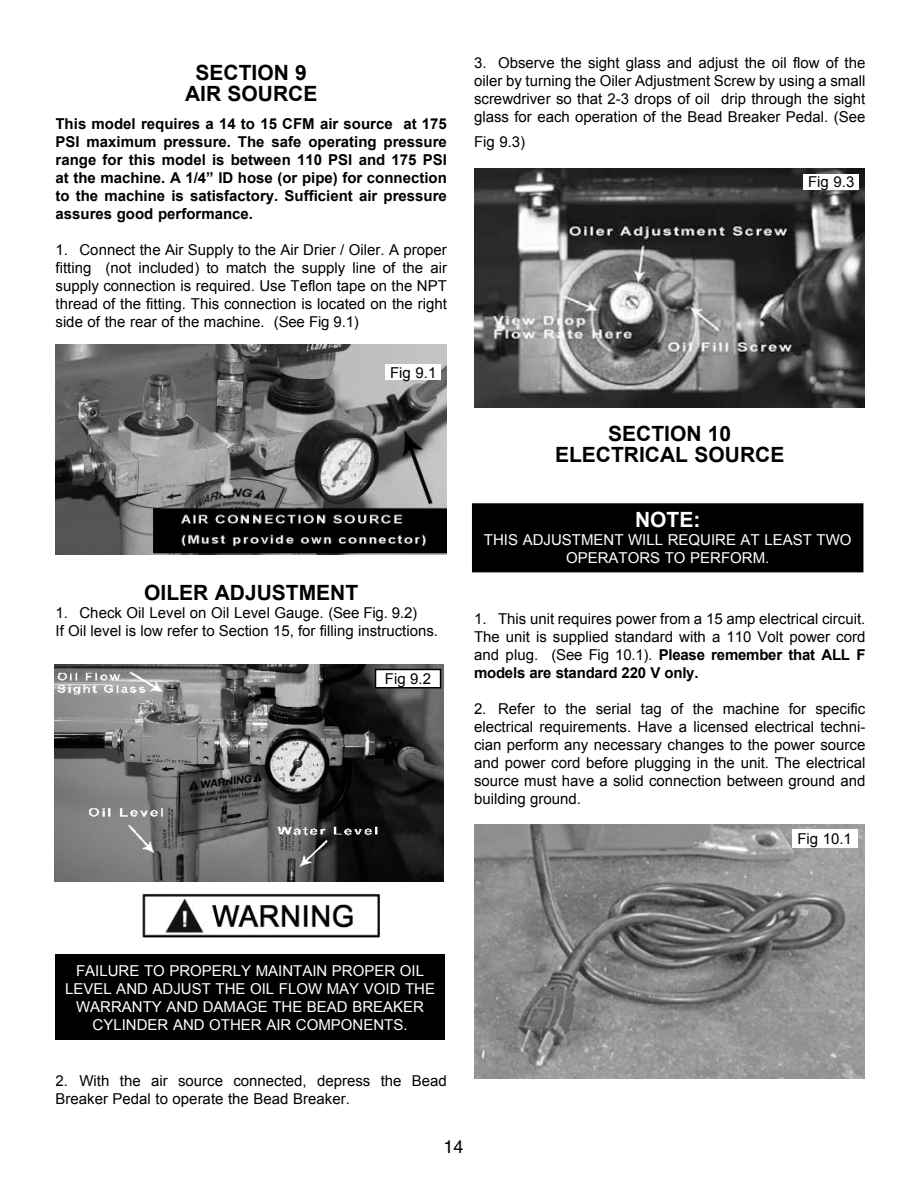
<style>
.page{position:relative;width:918px;height:1188px;background:#fff}
.page>*{position:absolute;margin:0;border:0;box-sizing:border-box;transform-origin:0 0}
.t1{font:700 21px/21px "Arial";color:#000;text-align:center}
.t2{font:700 21px "Arial";color:#fff}
.t3{font:18px "Helvetica LT Std";color:#000}
.t4{font:15px/18px "Arial";color:#000;text-align:justify}
.t5{font:700 15px/18px "Arial";color:#000;text-align:justify}
.t6{font:15px/18px "Arial";color:#fff;text-align:center}
.s1{font-weight:700}
</style>
<div class="page">
<div style="left:137px;top:893px;width:248px;height:45px;background:#f0f0f0"></div>
<img style="left:137px;top:894px;width:248px;height:44px">
<div style="left:55px;top:955px;width:390px;height:85px;background:#000"></div>
<img style="left:54px;top:664px;width:390px;height:218px">
<div style="left:473px;top:504px;width:390px;height:68px;background:#000"></div>
<div style="left:472px;top:503px;width:391px;height:69px;border:2px solid #000"></div>
<img style="left:474px;top:825px;width:390px;height:254px">
<div style="left:792px;top:830px;width:65px;height:18px;background:#fff"></div>
<img style="left:55px;top:344px;width:392px;height:211px">
<div style="left:385px;top:365px;width:56px;height:15px;background:#fff"></div>
<div style="left:376px;top:669px;width:65px;height:19px;background:#fff"></div>
<div style="left:375px;top:669px;width:66px;height:19px;border:2px solid #000"></div>
<img style="left:474px;top:168px;width:391px;height:240px">
<div style="left:803px;top:174px;width:56px;height:16px;background:#fff"></div>
<h1 class="t1" style="left:185px;top:62px;width:134px">SECTION 9<br>AIR SOURCE</h1>
<p class="t5" style="left:56px;top:115px;width:393px">This model requires a 14 to 15 CFM air source at 175<br>PSI maximum pressure. The safe operating pressure range for this model is between 110 PSI and 175 PSI at the machine. A 1/4” ID hose (or pipe) for connection to the machine is satisfactory. Sufficient air pressure assures good performance.</p>
<p class="t4" style="left:56px;top:241px;width:393px">1. Connect the Air Supply to the Air Drier / Oiler. A proper fitting (not included) to match the supply line of the air supply connection is required. Use Teflon tape on the NPT thread of the fitting. This connection is located on the right side of the rear of the machine. (See Fig 9.1)</p>
<p class="t4" style="left:390px;top:364px;width:48px">Fig 9.1</p>
<h1 class="t1" style="left:144px;top:583px;width:216px">OILER ADJUSTMENT</h1>
<p class="t4" style="left:56px;top:604px;width:384px">1. Check Oil Level on Oil Level Gauge. (See Fig. 9.2)<br>If Oil level is low refer to Section 15, for filling instructions.</p>
<p class="t4" style="left:385px;top:670px;width:48px">Fig 9.2</p>
<p class="t4" style="left:474px;top:54px;width:393px">3. Observe the sight glass and adjust the oil flow of the oiler by turning the Oiler Adjustment Screw by using a small screwdriver so that 2-3 drops of oil drip through the sight glass for each operation of the Bead Breaker Pedal. (See</p>
<p class="t4" style="left:474px;top:133px;width:53px">Fig 9.3)</p>
<p class="t4" style="left:808px;top:173px;width:48px">Fig 9.3</p>
<h1 class="t1" style="left:555px;top:424px;width:231px">SECTION 10<br>ELECTRICAL SOURCE</h1>
<h1 class="t2" style="left:635px;top:506px;width:67px">NOTE:</h1>
<p class="t6" style="left:484px;top:531px;width:369px">THIS ADJUSTMENT WILL REQUIRE AT LEAST TWO<br>OPERATORS TO PERFORM.</p>
<p class="t4" style="left:474px;top:610px;width:393px">1. This unit requires power from a 15 amp electrical circuit.<br>The unit is supplied standard with a 110 Volt power cord and plug. (See Fig 10.1). <span class="s1">Please remember that ALL F models are standard 220 V only.</span></p>
<p class="t4" style="left:474px;top:700px;width:393px">2. Refer to the serial tag of the machine for specific electrical requirements. Have a licensed electrical techni&shy;cian perform any necessary changes to the power source and power cord before plugging in the unit. The electrical source must have a solid connection between ground and building ground.</p>
<p class="t4" style="left:797px;top:830px;width:56px">Fig 10.1</p>
<p class="t6" style="left:65px;top:962px;width:372px">FAILURE TO PROPERLY MAINTAIN PROPER OIL LEVEL AND ADJUST THE OIL FLOW MAY VOID THE WARRANTY AND DAMAGE THE BEAD BREAKER CYLINDER AND OTHER AIR COMPONENTS.</p>
<p class="t4" style="left:56px;top:1072px;width:393px">2. With the air source connected, depress the Bead<br>Breaker Pedal to operate the Bead Breaker.</p>
<p class="t3" style="left:443px;top:1136px;width:22px">14</p>
</div>
